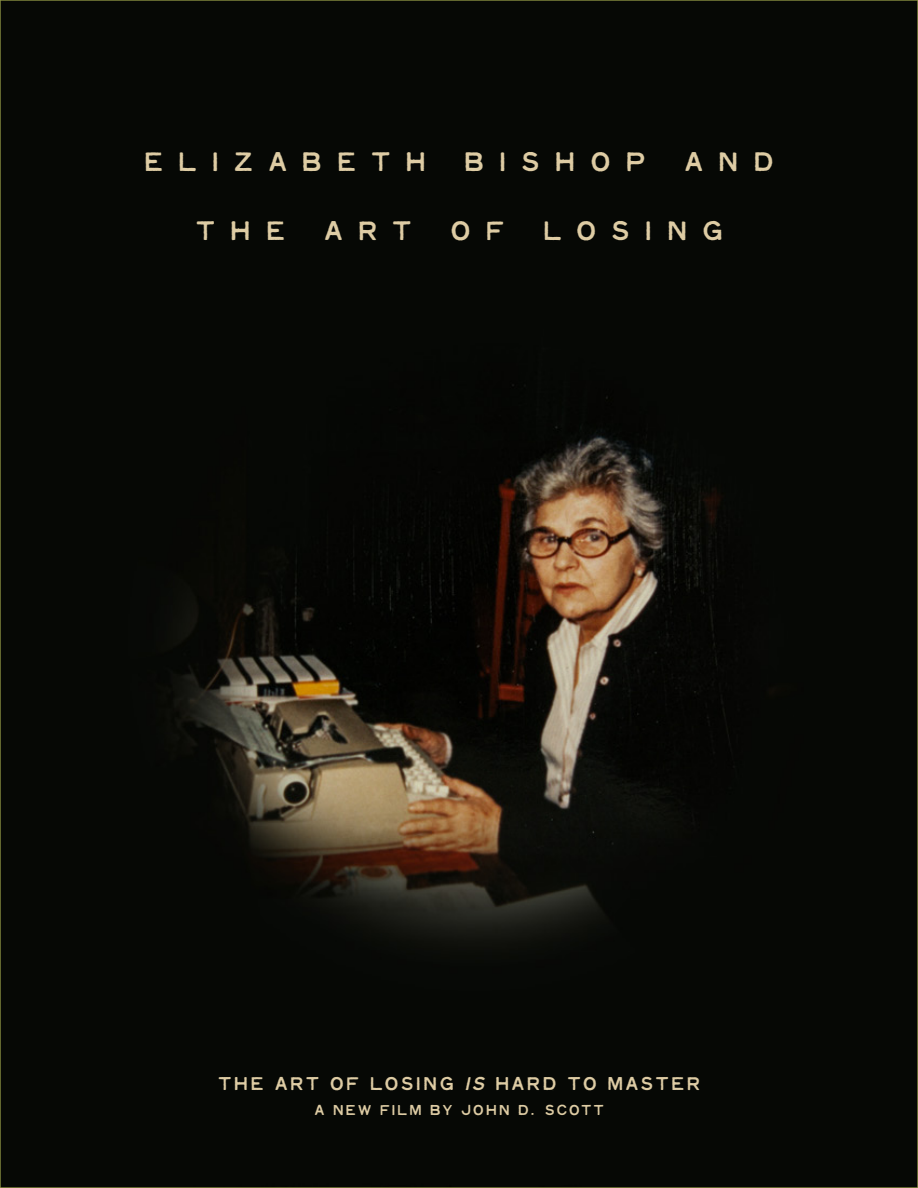
<style>
.page{position:relative;width:918px;height:1188px;background:#fff}
.page>*{position:absolute;margin:0;border:0;box-sizing:border-box;transform-origin:0 0}
.t1{font:39px/69px "Faxfont OT Standard";letter-spacing:.39em;color:#decca4;text-align:center}
.t2{font:27px "Faxfont OT Standard";letter-spacing:.09em;color:#decca4}
.t3{font:21px "Faxfont OT Standard";letter-spacing:.095em;color:#decca4}
.s1{font-style:italic}
</style>
<div class="page">
<img style="left:3px;top:3px;width:912px;height:1182px">
<p class="t1" style="left:145px;top:127px;width:631px">ELIZABETH BISHOP AND<br>THE ART OF LOSING</p>
<p class="t2" style="left:218px;top:1069px;width:483px">THE ART OF LOSING <span class="s1">IS</span> HARD TO MASTER</p>
<p class="t3" style="left:315px;top:1099px;width:291px">A NEW FILM BY JOHN D. SCOTT</p>
</div>
